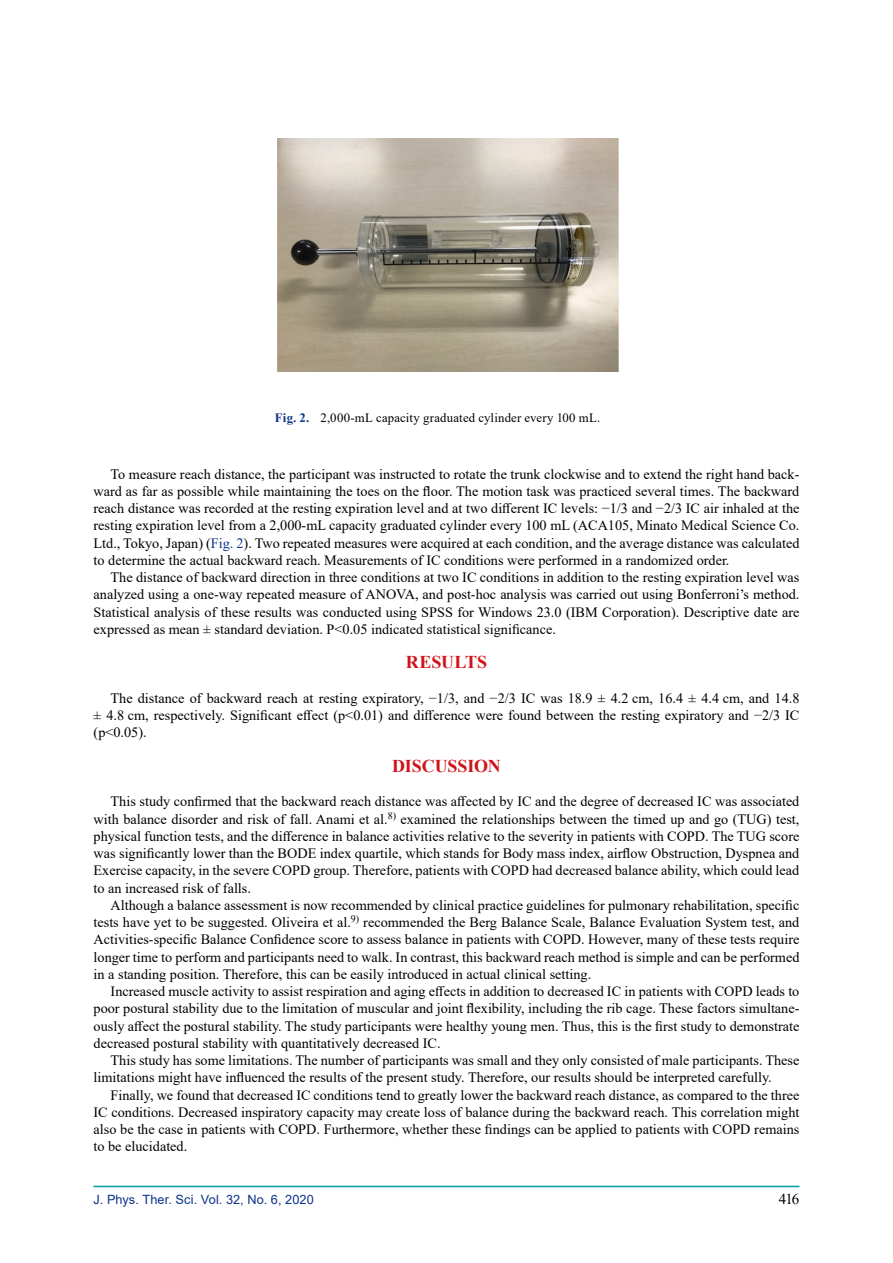
<style>
.page{position:relative;width:893px;height:1263px;background:#fff}
.page>*{position:absolute;margin:0;border:0;box-sizing:border-box;transform-origin:0 0}
.t1{font:700 18px "Times New Roman";letter-spacing:-.005em;color:#d0121b}
.t2{font:15px "Times New Roman";color:#000}
.t3{font:14.25px/17.2px "Times New Roman";color:#000;text-align:justify}
.t4{font:12.75px "Times New Roman";letter-spacing:.02em;color:#000}
.t5{font:12.75px "Arial";letter-spacing:.01em;color:#0c3388}
.s1{font-weight:700;color:#0c3388}
.s2{color:#0c3388}
</style>
<div class="page">
<hr style="left:94px;top:1186px;width:705px;height:1px;background:#009fa1">
<img style="left:278px;top:138px;width:340px;height:233px">
<p class="t4" style="left:275px;top:409px;width:327px"><span class="s1">Fig. 2.</span> 2,000-mL capacity graduated cylinder every 100 mL.</p>
<p class="t3" style="left:94px;top:465px;width:707px;text-indent:17px">To measure reach distance, the participant was instructed to rotate the trunk clockwise and to extend the right hand back&shy;ward as far as possible while maintaining the toes on the floor. The motion task was practiced several times. The backward reach distance was recorded at the resting expiration level and at two different IC levels: −1/3 and −2/3 IC air inhaled at the resting expiration level from a 2,000-mL capacity graduated cylinder every 100 mL (ACA105, Minato Medical Science Co.<br>Ltd., Tokyo, Japan) (<span class="s2">Fig. 2</span>). Two repeated measures were acquired at each condition, and the average distance was calculated to determine the actual backward reach. Measurements of IC conditions were performed in a randomized order.</p>
<p class="t3" style="left:94px;top:568px;width:707px;text-indent:17px">The distance of backward direction in three conditions at two IC conditions in addition to the resting expiration level was analyzed using a one-way repeated measure of ANOVA, and post-hoc analysis was carried out using Bonferroni’s method.<br>Statistical analysis of these results was conducted using SPSS for Windows 23.0 (IBM Corporation). Descriptive date are expressed as mean ± standard deviation. P&lt;0.05 indicated statistical significance.</p>
<p class="t1" style="left:406px;top:649px;width:83px">RESULTS</p>
<p class="t3" style="left:94px;top:689px;width:707px;text-indent:17px">The distance of backward reach at resting expiratory, −1/3, and −2/3 IC was 18.9 ± 4.2 cm, 16.4 ± 4.4 cm, and 14.8 ± 4.8 cm, respectively. Significant effect (p&lt;0.01) and difference were found between the resting expiratory and −2/3 IC (p&lt;0.05).</p>
<p class="t1" style="left:392px;top:753px;width:110px">DISCUSSION</p>
<p class="t3" style="left:94px;top:792px;width:707px;text-indent:17px">This study confirmed that the backward reach distance was affected by IC and the degree of decreased IC was associated with balance disorder and risk of fall. Anami et al.<sup>8)</sup> examined the relationships between the timed up and go (TUG) test, physical function tests, and the difference in balance activities relative to the severity in patients with COPD. The TUG score was significantly lower than the BODE index quartile, which stands for Body mass index, airflow Obstruction, Dyspnea and Exercise capacity, in the severe COPD group. Therefore, patients with COPD had decreased balance ability, which could lead to an increased risk of falls.</p>
<p class="t3" style="left:94px;top:896px;width:707px;text-indent:17px">Although a balance assessment is now recommended by clinical practice guidelines for pulmonary rehabilitation, specific tests have yet to be suggested. Oliveira et al.<sup>9)</sup> recommended the Berg Balance Scale, Balance Evaluation System test, and Activities-specific Balance Confidence score to assess balance in patients with COPD. However, many of these tests require longer time to perform and participants need to walk. In contrast, this backward reach method is simple and can be performed in a standing position. Therefore, this can be easily introduced in actual clinical setting.</p>
<p class="t3" style="left:94px;top:982px;width:707px;text-indent:17px">Increased muscle activity to assist respiration and aging effects in addition to decreased IC in patients with COPD leads to poor postural stability due to the limitation of muscular and joint flexibility, including the rib cage. These factors simultane&shy;ously affect the postural stability. The study participants were healthy young men. Thus, this is the first study to demonstrate decreased postural stability with quantitatively decreased IC.</p>
<p class="t3" style="left:94px;top:1051px;width:707px;text-indent:17px">This study has some limitations. The number of participants was small and they only consisted of male participants. These limitations might have influenced the results of the present study. Therefore, our results should be interpreted carefully.</p>
<p class="t3" style="left:94px;top:1086px;width:707px;text-indent:17px">Finally, we found that decreased IC conditions tend to greatly lower the backward reach distance, as compared to the three IC conditions. Decreased inspiratory capacity may create loss of balance during the backward reach. This correlation might also be the case in patients with COPD. Furthermore, whether these findings can be applied to patients with COPD remains to be elucidated.</p>
<p class="t5" style="left:94px;top:1190px;width:222px">J. Phys. Ther. Sci. Vol. 32, No. 6, 2020</p>
<p class="t2" style="left:779px;top:1188px;width:22px">416</p>
</div>
